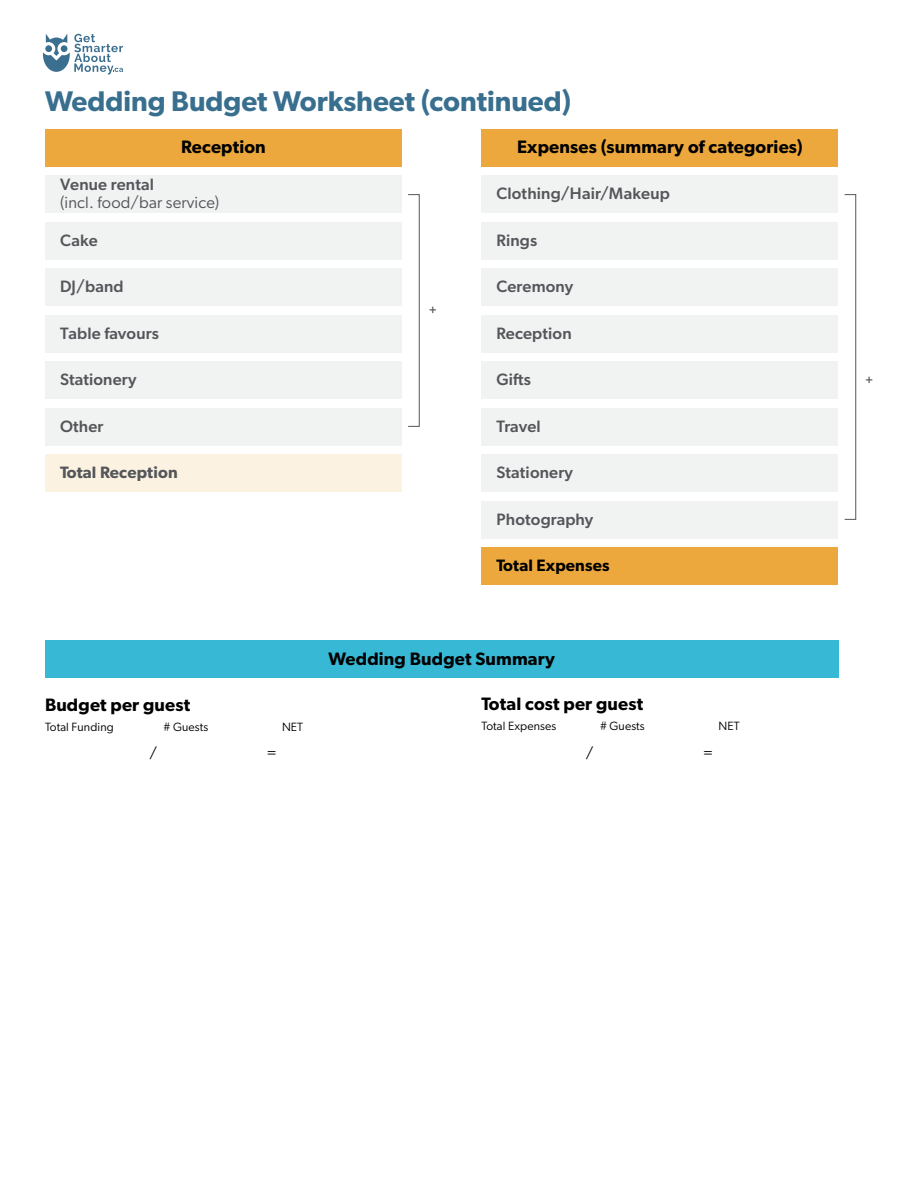
<style>
.page{position:relative;width:918px;height:1188px;background:#fff}
.page>*{position:absolute;margin:0;border:0;box-sizing:border-box;transform-origin:0 0}
.Heading_2_19_22_-_H2{font:600 28.5px "Gibson";color:#386f8f}
.Heading_3_12_14_-_h3{font:600 18px "Gibson";letter-spacing:.01em;color:#000}
.Heading_4_12_14_-_h4{font:600 18px "Gibson";letter-spacing:.01em;color:#000}
.Body_11_14_-_p{font:500 16.5px "Gibson";letter-spacing:.01em;color:#54565a}
.Body_11_14_-_p-2{font:16.5px/18px "Gibson";letter-spacing:.01em;color:#54565a}
.Total_11_14_-_p{font:600 16.5px "Gibson";letter-spacing:.01em;color:#54565a}
.Total_11_14_-_p-2{font:600 16.5px "Gibson";letter-spacing:.01em;color:#000}
.Body_Small_10_12_-_p{font:15px "Gibson";color:#000}
.Body_small_8_10_-_p{font:12px "Gibson";letter-spacing:.01em;color:#000}
.t1{font:500 12px "Gibson";color:#54565a}
.s1{font-weight:500}
</style>
<div class="page">
<svg style="left:43px;top:34px;width:80px;height:41px"></svg>
<div style="left:45px;top:129px;width:357px;height:37px;background:#eca83c"></div>
<div style="left:45px;top:175px;width:357px;height:38px;background:#f1f2f2"></div>
<div style="left:45px;top:222px;width:357px;height:37px;background:#f1f2f2"></div>
<div style="left:45px;top:268px;width:357px;height:38px;background:#f1f2f2"></div>
<div style="left:45px;top:315px;width:357px;height:37px;background:#f1f2f2"></div>
<div style="left:45px;top:361px;width:357px;height:38px;background:#f1f2f2"></div>
<div style="left:45px;top:408px;width:357px;height:37px;background:#f1f2f2"></div>
<div style="left:45px;top:454px;width:357px;height:38px;background:#fcf2e2"></div>
<div style="left:482px;top:129px;width:356px;height:37px;background:#eca83c"></div>
<div style="left:482px;top:175px;width:356px;height:38px;background:#f1f2f2"></div>
<div style="left:482px;top:222px;width:356px;height:37px;background:#f1f2f2"></div>
<div style="left:482px;top:268px;width:356px;height:38px;background:#f1f2f2"></div>
<div style="left:482px;top:315px;width:356px;height:37px;background:#f1f2f2"></div>
<div style="left:482px;top:361px;width:356px;height:38px;background:#f1f2f2"></div>
<div style="left:482px;top:408px;width:356px;height:37px;background:#f1f2f2"></div>
<div style="left:482px;top:454px;width:356px;height:38px;background:#f1f2f2"></div>
<div style="left:482px;top:501px;width:356px;height:37px;background:#f1f2f2"></div>
<div style="left:482px;top:547px;width:356px;height:38px;background:#eca83c"></div>
<div style="left:45px;top:640px;width:793px;height:38px;background:#37b9d6"></div>
<svg style="left:408px;top:194px;width:12px;height:233px"></svg>
<svg style="left:844px;top:194px;width:13px;height:326px"></svg>
<h2 class="Heading_2_19_22_-_H2" style="left:45px;top:84px;width:528px">Wedding Budget Worksheet (continued)</h2>
<h3 class="Heading_3_12_14_-_h3" style="left:181px;top:136px;width:86px">Reception</h3>
<p class="Body_11_14_-_p-2" style="left:60px;top:175px;width:161px"><span class="s1">Venue rental<br></span>(incl. food/bar service)</p>
<p class="Body_11_14_-_p" style="left:60px;top:230px;width:39px">Cake</p>
<p class="Body_11_14_-_p" style="left:60px;top:277px;width:65px">DJ/band</p>
<p class="Body_11_14_-_p" style="left:60px;top:323px;width:100px">Table favours</p>
<p class="Body_11_14_-_p" style="left:60px;top:370px;width:78px">Stationery</p>
<p class="Body_11_14_-_p" style="left:60px;top:416px;width:45px">Other</p>
<p class="Total_11_14_-_p" style="left:60px;top:463px;width:119px">Total Reception</p>
<h3 class="Heading_3_12_14_-_h3" style="left:517px;top:136px;width:287px">Expenses (summary of categories)</h3>
<p class="Body_11_14_-_p" style="left:496px;top:184px;width:175px">Clothing/Hair/Makeup</p>
<p class="Body_11_14_-_p" style="left:496px;top:230px;width:42px">Rings</p>
<p class="Body_11_14_-_p" style="left:496px;top:277px;width:78px">Ceremony</p>
<p class="Body_11_14_-_p" style="left:496px;top:323px;width:77px">Reception</p>
<p class="Body_11_14_-_p" style="left:496px;top:370px;width:36px">Gifts</p>
<p class="Body_11_14_-_p" style="left:496px;top:416px;width:46px">Travel</p>
<p class="Body_11_14_-_p" style="left:496px;top:463px;width:78px">Stationery</p>
<p class="Body_11_14_-_p" style="left:496px;top:509px;width:98px">Photography</p>
<p class="Total_11_14_-_p-2" style="left:496px;top:556px;width:115px">Total Expenses</p>
<p class="t1" style="left:429px;top:303px;width:10px">+</p>
<h4 class="Heading_4_12_14_-_h4" style="left:45px;top:694px;width:147px">Budget per guest</h4>
<p class="Body_small_8_10_-_p" style="left:45px;top:719px;width:70px">Total Funding</p>
<p class="Body_Small_10_12_-_p" style="left:149px;top:744px;width:9px">/</p>
<p class="Body_small_8_10_-_p" style="left:164px;top:719px;width:46px"># Guests</p>
<p class="Body_small_8_10_-_p" style="left:282px;top:719px;width:23px">NET</p>
<p class="Body_Small_10_12_-_p" style="left:267px;top:744px;width:11px">=</p>
<h3 class="Heading_3_12_14_-_h3" style="left:329px;top:648px;width:228px">Wedding Budget Summary</h3>
<h4 class="Heading_4_12_14_-_h4" style="left:482px;top:693px;width:163px">Total cost per guest</h4>
<p class="Body_small_8_10_-_p" style="left:482px;top:719px;width:76px">Total Expenses</p>
<p class="Body_Small_10_12_-_p" style="left:586px;top:744px;width:9px">/</p>
<p class="Body_small_8_10_-_p" style="left:600px;top:719px;width:46px"># Guests</p>
<p class="Body_small_8_10_-_p" style="left:718px;top:719px;width:23px">NET</p>
<p class="Body_Small_10_12_-_p" style="left:703px;top:744px;width:11px">=</p>
<p class="t1" style="left:865px;top:373px;width:10px">+</p>
</div>
